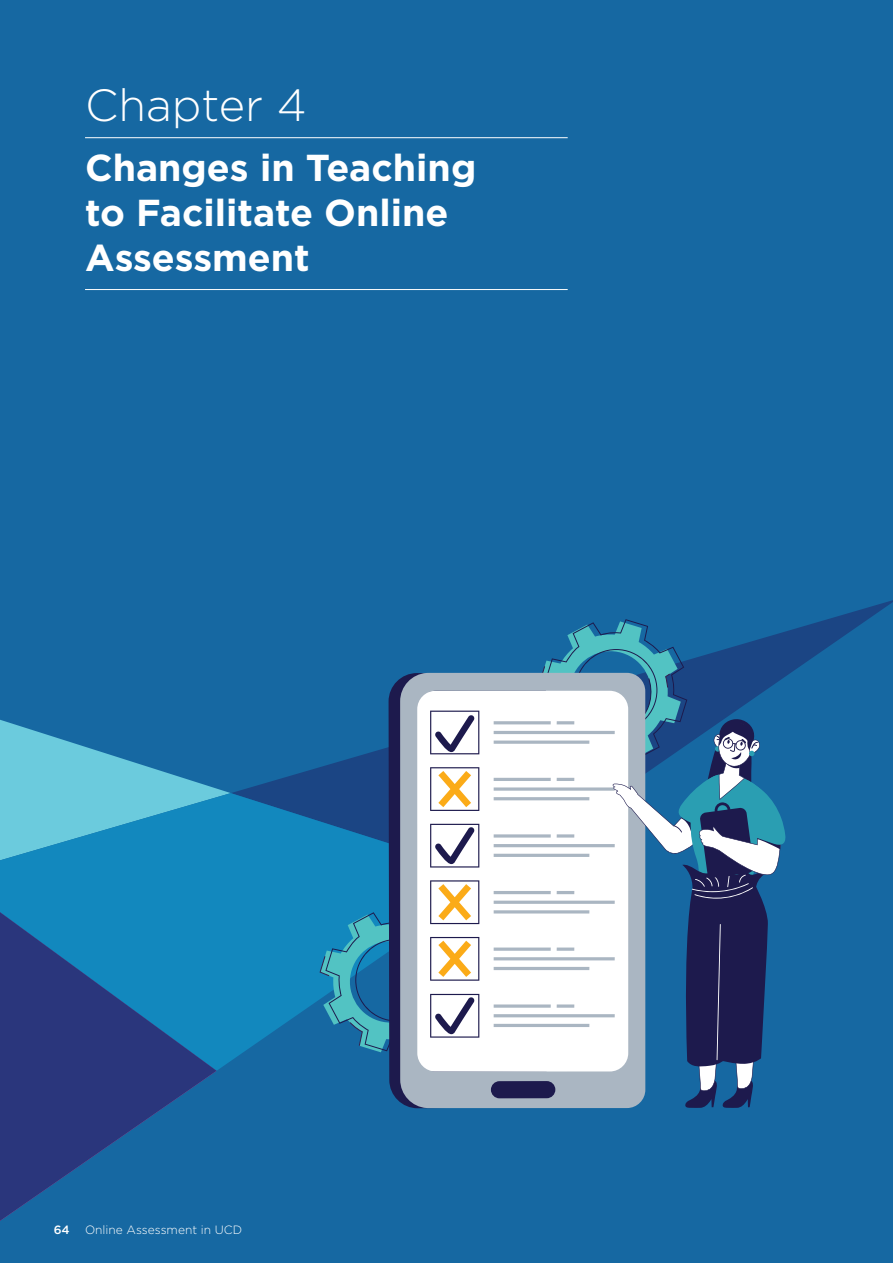
<style>
.page{position:relative;width:893px;height:1263px;background:#1668a2}
.page>*{position:absolute;margin:0;border:0;box-sizing:border-box;transform-origin:0 0}
.t1{font:300 45px "Gotham";color:#fff}
.t2{font:700 37.5px "Gotham";color:#fff}
.t3{font:300 12px "Gotham";color:#fff}
.t4{font:500 12px "Gotham";color:#fff}
</style>
<div class="page">
<svg style="left:0;top:720px;width:230px;height:73px"></svg>
<svg style="left:232px;top:600px;width:661px;height:193px"></svg>
<svg style="left:0;top:793px;width:388px;height:277px;background:#1e89bb"></svg>
<svg style="left:0;top:912px;width:217px;height:309px"></svg>
<svg style="left:388px;top:673px;width:12px;height:429px;background:#1c2458"></svg>
<svg style="left:400px;top:673px;width:139px;height:435px;background:#e3e6ea"></svg>
<div style="left:491px;top:1081px;width:64px;height:17px;background:#1d1a4d;border-radius:9px"></div>
<hr style="left:494px;top:721px;width:57px;height:3px;background:#aab6c2">
<hr style="left:494px;top:731px;width:121px;height:3px;background:#aab6c2">
<svg style="left:494px;top:740px;width:45px;height:4px"></svg>
<hr style="left:494px;top:778px;width:57px;height:3px;background:#aab6c2">
<svg style="left:494px;top:787px;width:45px;height:4px"></svg>
<hr style="left:494px;top:797px;width:95px;height:3px;background:#aab6c2">
<hr style="left:494px;top:834px;width:57px;height:3px;background:#aab6c2">
<hr style="left:494px;top:844px;width:121px;height:3px;background:#aab6c2">
<hr style="left:494px;top:854px;width:95px;height:3px;background:#aab6c2">
<hr style="left:494px;top:891px;width:57px;height:3px;background:#aab6c2">
<hr style="left:494px;top:901px;width:121px;height:3px;background:#aab6c2">
<hr style="left:494px;top:910px;width:95px;height:3px;background:#aab6c2">
<svg style="left:494px;top:947px;width:45px;height:4px"></svg>
<hr style="left:494px;top:957px;width:121px;height:3px;background:#aab6c2">
<hr style="left:494px;top:967px;width:95px;height:3px;background:#aab6c2">
<svg style="left:430px;top:767px;width:49px;height:44px;background:#e9d6b7"></svg>
<svg style="left:430px;top:824px;width:49px;height:43px;background:#c4c3d0"></svg>
<svg style="left:494px;top:1004px;width:45px;height:4px"></svg>
<hr style="left:494px;top:1014px;width:121px;height:3px;background:#aab6c2">
<hr style="left:494px;top:1024px;width:95px;height:3px;background:#aab6c2">
<svg style="left:320px;top:880px;width:159px;height:172px;background:#7fa9bb"></svg>
<svg style="left:430px;top:711px;width:49px;height:43px;background:#c4c3d0"></svg>
<svg style="left:539px;top:619px;width:247px;height:489px"></svg>
<hr style="left:85px;top:137px;width:483px;height:1px;background:#fff">
<hr style="left:85px;top:289px;width:483px;height:1px;background:#fff">
<p class="t1" style="left:85px;top:77px;width:223px">Chapter 4</p>
<p class="t2" style="left:85px;top:143px;width:393px">Changes in Teaching</p>
<p class="t2" style="left:85px;top:188px;width:365px">to Facilitate Online</p>
<p class="t2" style="left:85px;top:233px;width:226px">Assessment</p>
<p class="t4" style="left:54px;top:1222px;width:18px">64</p>
<p class="t3" style="left:85px;top:1222px;width:159px">Online Assessment in UCD</p>
</div>
